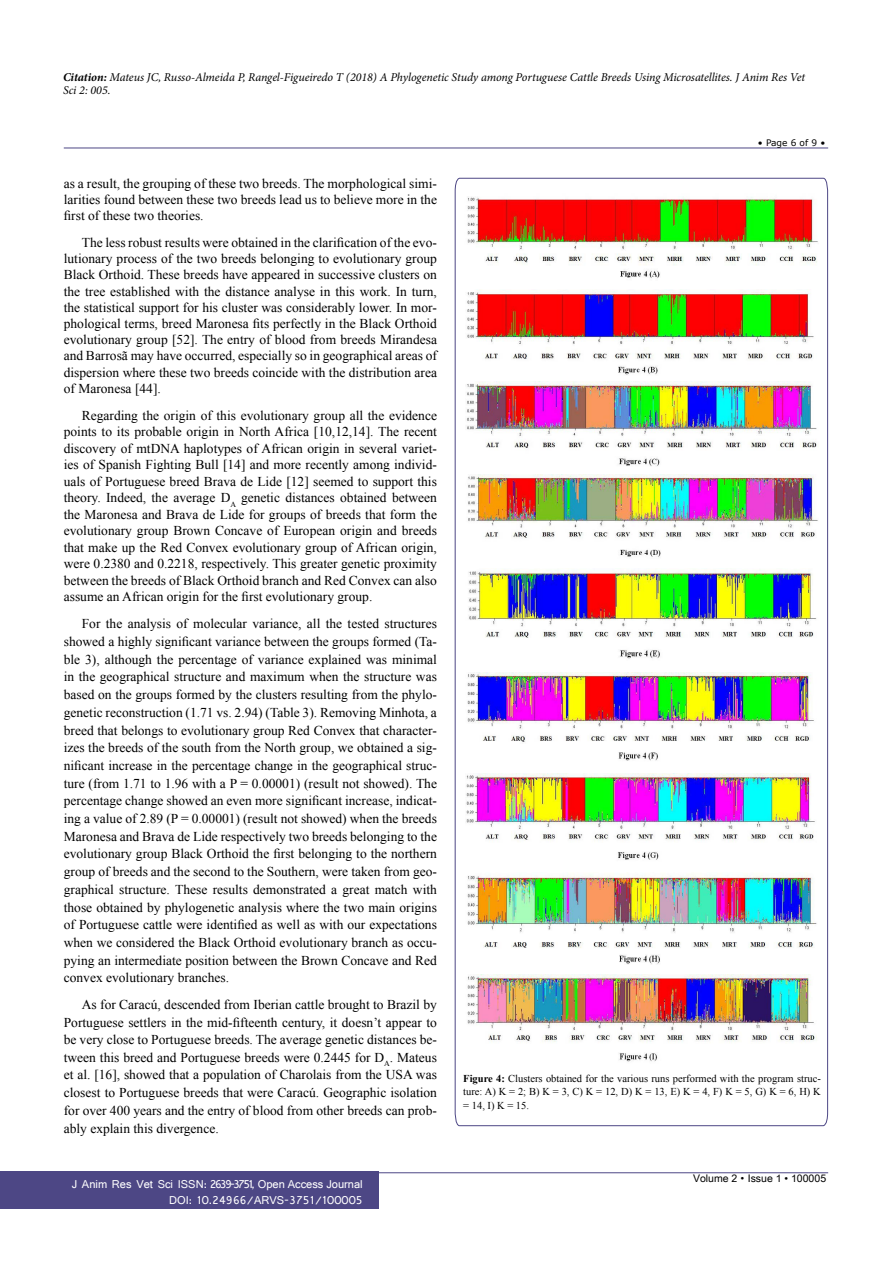
<style>
.page{position:relative;width:893px;height:1263px;background:#fff}
.page>*{position:absolute;margin:0;border:0;box-sizing:border-box;transform-origin:0 0}
.t1{font:13.5px/17.7px "Times New Roman";color:#000;text-align:justify}
.t2{font:italic 12px/13.5px "Minion Pro";letter-spacing:-.005em;color:#000}
.t3{font:12px/16.5px "Shruti";color:#fff;text-align:right}
.t4{font:10.5px/13.5px "Times New Roman";color:#000;text-align:justify}
.t5{font:10.5px "Arial Unicode MS";color:#000}
.t6{font:9px "MS Reference Sans Serif";color:#000}
.s1{font-weight:700}
.s2{font-family:"Batang"}
</style>
<div class="page">
<hr style="left:64px;top:148px;width:764px;height:1px;background:#4d4785">
<hr style="left:64px;top:1172px;width:764px;height:1px;background:#4d4785">
<div style="left:0;top:1171px;width:378px;height:38px;background:#4d4785"></div>
<svg style="left:455px;top:178px;width:373px;height:948px"></svg>
<img style="left:465px;top:193px;width:354px;height:88px">
<img style="left:465px;top:289px;width:354px;height:86px">
<img style="left:465px;top:381px;width:354px;height:86px">
<img style="left:465px;top:475px;width:354px;height:83px">
<img style="left:465px;top:672px;width:354px;height:90px">
<img style="left:465px;top:873px;width:354px;height:92px">
<img style="left:465px;top:568px;width:354px;height:92px">
<img style="left:465px;top:774px;width:354px;height:88px">
<img style="left:465px;top:974px;width:354px;height:90px">
<p class="t2" style="left:63px;top:70px;width:744px"><span class="s1">Citation:</span> Mateus JC, Russo-Almeida P, Rangel-Figueiredo T (2018) A Phylogenetic Study among Portuguese Cattle Breeds Using Microsatellites. J Anim Res Vet<br>Sci 2: 005.</p>
<p class="t1" style="left:64px;top:175px;width:375px;line-height:16.2px">as a result, the grouping of these two breeds. The morphological simi&shy;larities found between these two breeds lead us to believe more in the first of these two theories.</p>
<p class="t1" style="left:64px;top:234px;width:375px;line-height:16.2px;text-indent:18px">The less robust results were obtained in the clarification of the evo&shy;lutionary process of the two breeds belonging to evolutionary group Black Orthoid. These breeds have appeared in successive clusters on the tree established with the distance analyse in this work. In turn, the statistical support for his cluster was considerably lower. In mor&shy;phological terms, breed Maronesa fits perfectly in the Black Orthoid evolutionary group [52]. The entry of blood from breeds Mirandesa and Barrosã may have occurred, especially so in geographical areas of dispersion where these two breeds coincide with the distribution area of Maronesa [44].</p>
<p class="t1" style="left:64px;top:407px;width:375px;line-height:16.5px;text-indent:18px">Regarding the origin of this evolutionary group all the evidence points to its probable origin in North Africa [10,12,14]. The recent discovery of mtDNA haplotypes of African origin in several variet&shy;ies of Spanish Fighting Bull [14] and more recently among individ&shy;uals of Portuguese breed Brava de Lide [12] seemed to support this theory. Indeed, the average D<sub>A</sub> genetic distances obtained between the Maronesa and Brava de Lide for groups of breeds that form the evolutionary group Brown Concave of European origin and breeds that make up the Red Convex evolutionary group of African origin, were 0.2380 and 0.2218, respectively. This greater genetic proximity between the breeds of Black Orthoid branch and Red Convex can also assume an African origin for the first evolutionary group.</p>
<p class="t1" style="left:64px;top:615px;width:375px;text-indent:18px">For the analysis of molecular variance, all the tested structures showed a highly significant variance between the groups formed (Ta&shy;ble 3), although the percentage of variance explained was minimal in the geographical structure and maximum when the structure was based on the groups formed by the clusters resulting from the phylo&shy;genetic reconstruction (1.71 vs. 2.94) (Table 3). Removing Minhota, a breed that belongs to evolutionary group Red Convex that character&shy;izes the breeds of the south from the North group, we obtained a sig&shy;nificant increase in the percentage change in the geographical struc&shy;ture (from 1.71 to 1.96 with a P = 0.00001) (result not showed). The percentage change showed an even more significant increase, indicat&shy;ing a value of 2.89 (P = 0.00001) (result not showed) when the breeds Maronesa and Brava de Lide respectively two breeds belonging to the evolutionary group Black Orthoid the first belonging to the northern group of breeds and the second to the Southern, were taken from geo&shy;graphical structure. These results demonstrated a great match with those obtained by phylogenetic analysis where the two main origins of Portuguese cattle were identified as well as with our expectations when we considered the Black Orthoid evolutionary branch as occu&shy;pying an intermediate position between the Brown Concave and Red convex evolutionary branches.</p>
<p class="t1" style="left:64px;top:996px;width:375px;text-indent:18px">As for Caracú, descended from Iberian cattle brought to Brazil by Portuguese settlers in the mid-fifteenth century, it doesn’t appear to be very close to Portuguese breeds. The average genetic distances be&shy;tween this breed and Portuguese breeds were 0.2445 for D<sub>A</sub>. Mateus et al. [16], showed that a population of Charolais from the USA was closest to Portuguese breeds that were Caracú. Geographic isolation for over 400 years and the entry of blood from other breeds can prob&shy;ably explain this divergence.</p>
<p class="t3" style="left:72px;top:1175px;width:293px">J Anim Res Vet Sci ISSN: 2639-3751, Open Access Journal<br>DOI: 10.24966/ARVS-3751/100005</p>
<p class="t6" style="left:758px;top:137px;width:69px">• Page 6 of 9 •</p>
<p class="t4" style="left:463px;top:1071px;width:359px"><span class="s1">Figure 4:</span> Clusters obtained for the various runs performed with the program struc&shy;ture: A) K = 2; B) K = 3, C) K = 12, D) K = 13, E) K = 4, F) K = 5, G) K = 6, H) K = 14, I) K = 15.</p>
<p class="t5" style="left:693px;top:1170px;width:135px">Volume 2 <span class="s2">•</span> Issue 1 • 100005</p>
</div>
